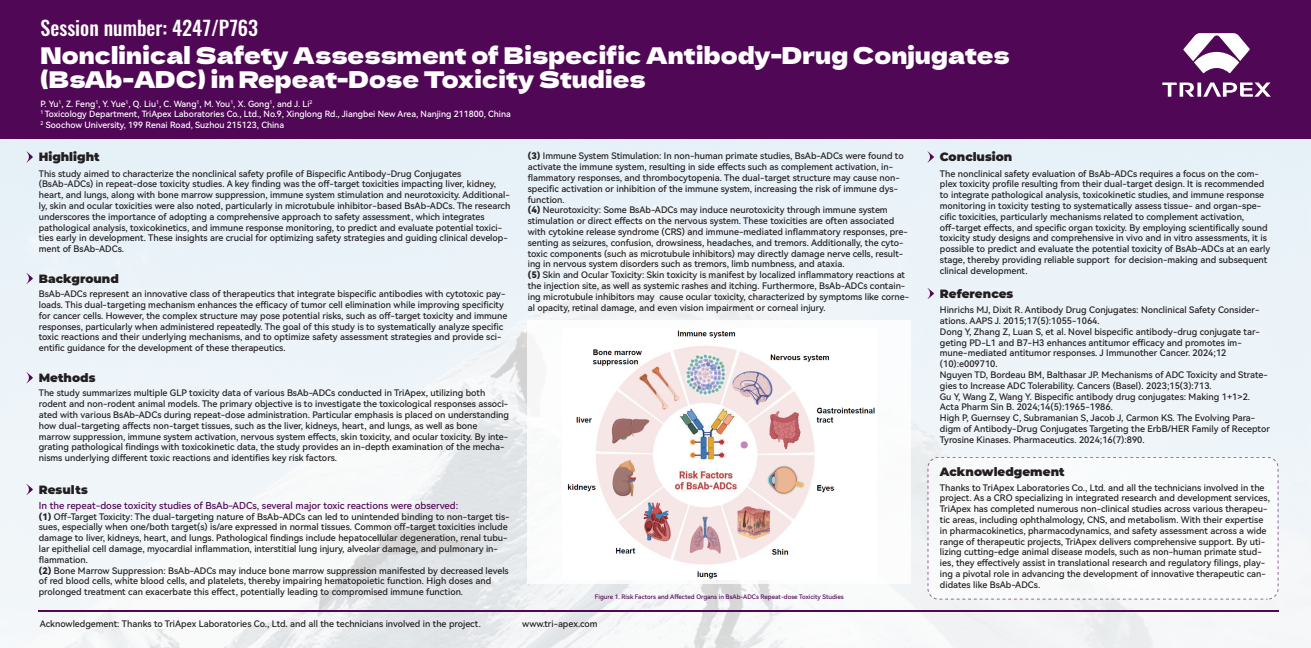
<style>
.page{position:relative;width:1311px;height:648px;background:#fff}
.page>*{position:absolute;margin:0;border:0;box-sizing:border-box;transform-origin:0 0}
.t1{font:23px/24px "Logo SC Unbounded Sans";color:#fff}
.t2{font:500 20px "Oswald";color:#fff}
.t3{font:900 12px "Montserrat";color:#231f20}
.t4{font:9.6px "Harmony OS Sans SC Medium";color:#500755}
.t5{font:9px/10.8px "Harmony OS Sans SC Medium";color:#231f20}
.t6{font:8.6px/10.3px "Harmony OS Sans SC Medium";color:#fff}
.t7{font:6.2px "Harmony OS Sans SC Medium";color:#500755}
.s1{font-family:"Harmony OS Sans SC Black"}
</style>
<div class="page">
<img style="left:0;top:139px;width:1310px;height:509px">
<div style="left:0;top:0;width:1310px;height:139px;background:#500755"></div>
<svg style="left:1183px;top:33px;width:66px;height:40px"></svg>
<svg style="left:1162px;top:83px;width:108px;height:14px"></svg>
<svg style="left:26px;top:151px;width:7px;height:12px"></svg>
<svg style="left:26px;top:273px;width:7px;height:11px"></svg>
<svg style="left:26px;top:372px;width:7px;height:11px"></svg>
<svg style="left:26px;top:484px;width:7px;height:11px"></svg>
<hr style="left:38px;top:611px;width:1240px;height:1px;background:#500755">
<svg style="left:927px;top:151px;width:6px;height:12px"></svg>
<svg style="left:927px;top:288px;width:6px;height:11px"></svg>
<div style="left:527px;top:320px;width:383px;height:263px;background:#fff"></div>
<img style="left:567px;top:330px;width:308px;height:249px">
<div style="left:927px;top:457px;width:350px;height:142px;background:#fff;border-radius:10px"></div>
<div style="left:927px;top:457px;width:350px;height:142px;border:1px dashed #500755;border-radius:10px"></div>
<h2 class="t2" style="left:41px;top:14px;width:219px">Session number: 4247/P763</h2>
<h1 class="t1" style="left:41px;top:42px;width:970px">Nonclinical Safety Assessment of Bispecific Antibody-Drug Conjugates (BsAb-ADC) in Repeat-Dose Toxicity Studies</h1>
<p class="t6" style="left:41px;top:98px;width:472px">P. Yu<sup>1</sup>, Z. Feng<sup>1</sup>, Y. Yue<sup>1</sup>, Q. Liu<sup>1</sup>, C. Wang<sup>1</sup>, M. You<sup>1</sup>, X. Gong<sup>1</sup>, and J. Li<sup>2<br>1</sup> Toxicology Department, TriApex Laboratories Co., Ltd., No.9, Xinglong Rd., Jiangbei New Area, Nanjing 211800, China<br><sup>2</sup> Soochow University, 199 Renai Road, Suzhou 215123, China</p>
<p class="t5" style="left:527px;top:150px;width:383px"><span class="s1">(3)</span> Immune System Stimulation: In non-human primate studies, BsAb-ADCs were found to activate the immune system, resulting in side effects such as complement activation, in&shy;flammatory responses, and thrombocytopenia. The dual-target structure may cause non&shy;specific activation or inhibition of the immune system, increasing the risk of immune dys&shy;function.<br><span class="s1">(4)</span> Neurotoxicity: Some BsAb-ADCs may induce neurotoxicity through immune system stimulation or direct effects on the nervous system. These toxicities are often associated with cytokine release syndrome (CRS) and immune-mediated inflammatory responses, pre&shy;senting as seizures, confusion, drowsiness, headaches, and tremors. Additionally, the cyto&shy;toxic components (such as microtubule inhibitors) may directly damage nerve cells, result&shy;ing in nervous system disorders such as tremors, limb numbness, and ataxia.<br><span class="s1">(5)</span> Skin and Ocular Toxicity: Skin toxicity is manifest by localized inflammatory reactions at the injection site, as well as systemic rashes and itching. Furthermore, BsAb-ADCs contain&shy;ing microtubule inhibitors may cause ocular toxicity, characterized by symptoms like corne&shy;al opacity, retinal damage, and even vision impairment or corneal injury.</p>
<h3 class="t3" style="left:39px;top:148px;width:62px">Highlight</h3>
<h3 class="t3" style="left:939px;top:148px;width:74px">Conclusion</h3>
<p class="t5" style="left:939px;top:168px;width:332px">The nonclinical safety evaluation of BsAb-ADCs requires a focus on the com&shy;plex toxicity profile resulting from their dual-target design. It is recommended to integrate pathological analysis, toxicokinetic studies, and immune response monitoring in toxicity testing to systematically assess tissue- and organ-spe&shy;cific toxicities, particularly mechanisms related to complement activation, off-target effects, and specific organ toxicity. By employing scientifically sound toxicity study designs and comprehensive in vivo and in vitro assessments, it is possible to predict and evaluate the potential toxicity of BsAb-ADCs at an early stage, thereby providing reliable support for decision-making and subsequent clinical development.</p>
<p class="t5" style="left:39px;top:168px;width:473px">This study aimed to characterize the nonclinical safety profile of Bispecific Antibody-Drug Conjugates (BsAb-ADCs) in repeat-dose toxicity studies. A key finding was the off-target toxicities impacting liver, kidney, heart, and lungs, along with bone marrow suppression, immune system stimulation and neurotoxicity. Additional&shy;ly, skin and ocular toxicities were also noted, particularly in microtubule inhibitor-based BsAb-ADCs. The research underscores the importance of adopting a comprehensive approach to safety assessment, which integrates pathological analysis, toxicokinetics, and immune response monitoring, to predict and evaluate potential toxici&shy;ties early in development. These insights are crucial for optimizing safety strategies and guiding clinical develop&shy;ment of BsAb-ADCs.</p>
<h3 class="t3" style="left:39px;top:270px;width:82px">Background</h3>
<h3 class="t3" style="left:939px;top:285px;width:75px">References</h3>
<p class="t5" style="left:39px;top:288px;width:470px">BsAb-ADCs represent an innovative class of therapeutics that integrate bispecific antibodies with cytotoxic pay&shy;loads. This dual-targeting mechanism enhances the efficacy of tumor cell elimination while improving specificity for cancer cells. However, the complex structure may pose potential risks, such as off-target toxicity and immune responses, particularly when administered repeatedly. The goal of this study is to systematically analyze specific toxic reactions and their underlying mechanisms, and to optimize safety assessment strategies and provide sci&shy;entific guidance for the development of these therapeutics.</p>
<p class="t5" style="left:939px;top:304px;width:331px">Hinrichs MJ, Dixit R. Antibody Drug Conjugates: Nonclinical Safety Consider&shy;ations. AAPS J. 2015;17(5):1055-1064.<br>Dong Y, Zhang Z, Luan S, et al. Novel bispecific antibody-drug conjugate tar&shy;geting PD-L1 and B7-H3 enhances antitumor efficacy and promotes im&shy;mune-mediated antitumor responses. J Immunother Cancer. 2024;12 (10):e009710.<br>Nguyen TD, Bordeau BM, Balthasar JP. Mechanisms of ADC Toxicity and Strate&shy;gies to Increase ADC Tolerability. Cancers (Basel). 2023;15(3):713.<br>Gu Y, Wang Z, Wang Y. Bispecific antibody drug conjugates: Making 1+1&gt;2.<br>Acta Pharm Sin B. 2024;14(5):1965-1986.<br>High P, Guernsey C, Subramanian S, Jacob J, Carmon KS. The Evolving Para&shy;digm of Antibody-Drug Conjugates Targeting the ErbB/HER Family of Receptor Tyrosine Kinases. Pharmaceutics. 2024;16(7):890.</p>
<h3 class="t3" style="left:39px;top:369px;width:58px">Methods</h3>
<p class="t5" style="left:39px;top:388px;width:471px">The study summarizes multiple GLP toxicity data of various BsAb-ADCs conducted in TriApex, utilizing both rodent and non-rodent animal models. The primary objective is to investigate the toxicological responses associ&shy;ated with various BsAb-ADCs during repeat-dose administration. Particular emphasis is placed on understanding how dual-targeting affects non-target tissues, such as the liver, kidneys, heart, and lungs, as well as bone marrow suppression, immune system activation, nervous system effects, skin toxicity, and ocular toxicity. By inte&shy;grating pathological findings with toxicokinetic data, the study provides an in-depth examination of the mecha&shy;nisms underlying different toxic reactions and identifies key risk factors.</p>
<h3 class="t3" style="left:39px;top:481px;width:50px">Results</h3>
<p class="t4" style="left:39px;top:499px;width:421px">In the repeat-dose toxicity studies of BsAb-ADCs, several major toxic reactions were observed:</p>
<p class="t5" style="left:39px;top:511px;width:472px"><span class="s1">(1)</span> Off-Target Toxicity: The dual-targeting nature of BsAb-ADCs can led to unintended binding to non-target tis&shy;sues, especially when one/both target(s) is/are expressed in normal tissues. Common off-target toxicities include damage to liver, kidneys, heart, and lungs. Pathological findings include hepatocellular degeneration, renal tubu&shy;lar epithelial cell damage, myocardial inflammation, interstitial lung injury, alveolar damage, and pulmonary in&shy;flammation.<br><span class="s1">(2)</span> Bone Marrow Suppression: BsAb-ADCs may induce bone marrow suppression manifested by decreased levels of red blood cells, white blood cells, and platelets, thereby impairing hematopoietic function. High doses and prolonged treatment can exacerbate this effect, potentially leading to compromised immune function.</p>
<p class="t7" style="left:595px;top:593px;width:250px">Figure 1. Risk Factors and Affected Organs in BsAb-ADCs Repeat-dose Toxicity Studies</p>
<p class="t5" style="left:40px;top:618px;width:442px">Acknowledgement: Thanks to TriApex Laboratories Co., Ltd. and all the technicians involved in the project.</p>
<p class="t5" style="left:522px;top:618px;width:77px">www.tri-apex.com</p>
<h3 class="t3" style="left:939px;top:462px;width:126px">Acknowledgement</h3>
<p class="t5" style="left:939px;top:482px;width:331px">Thanks to TriApex Laboratories Co., Ltd. and all the technicians involved in the project. As a CRO specializing in integrated research and development services, TriApex has completed numerous non-clinical studies across various therapeu&shy;tic areas, including ophthalmology, CNS, and metabolism. With their expertise in pharmacokinetics, pharmacodynamics, and safety assessment across a wide range of therapeutic projects, TriApex delivers comprehensive support. By uti&shy;lizing cutting-edge animal disease models, such as non-human primate stud&shy;ies, they effectively assist in translational research and regulatory filings, play&shy;ing a pivotal role in advancing the development of innovative therapeutic can&shy;didates like BsAb-ADCs.</p>
</div>
